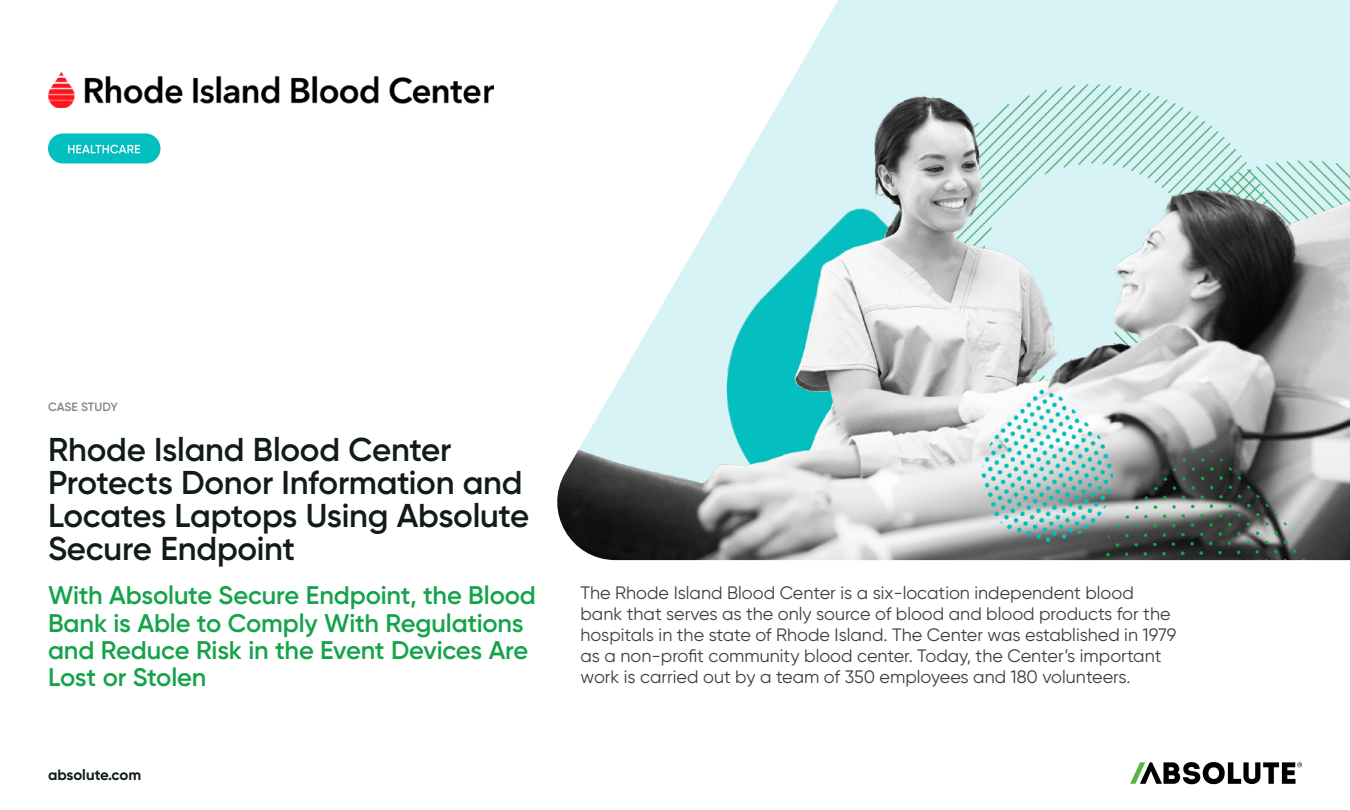
<style>
.page{position:relative;width:1350px;height:810px;background:#fff}
.page>*{position:absolute;margin:0;border:0;box-sizing:border-box;transform-origin:0 0}
.t1{font:600 33px/33px "Gilroy";letter-spacing:-.01em;color:#111c18}
.t2{font:600 25.5px/27px "Gilroy";letter-spacing:-.005em;color:#15a34a}
.t3{font:18px/21px "Gilroy";color:#39423e}
.t4{font:700 15px "Gilroy";color:#111c18}
.t5{font:600 12px "Gilroy";color:#808784}
</style>
<div class="page">
<svg style="left:1130px;top:762px;width:172px;height:22px"></svg>
<img style="left:557px;top:0;width:793px;height:560px">
<img style="left:48px;top:72px;width:445px;height:36px">
<div style="left:48px;top:134px;width:112px;height:30px;background:#04bfbf;border-radius:15px"></div>
<svg style="left:68px;top:145px;width:72px;height:8px"></svg>
<p class="t5" style="left:48px;top:399px;width:71px">CASE STUDY</p>
<h1 class="t1" style="left:48px;top:433px;width:483px">Rhode Island Blood Center<br>Protects Donor Information and<br>Locates Laptops Using Absolute<br>Secure Endpoint</h1>
<h2 class="t2" style="left:48px;top:582px;width:490px">With Absolute Secure Endpoint, the Blood Bank is Able to Comply With Regulations and Reduce Risk in the Event Devices Are Lost or Stolen</h2>
<p class="t4" style="left:48px;top:765px;width:95px">absolute.com</p>
<p class="t3" style="left:580px;top:582px;width:597px">The Rhode Island Blood Center is a six-location independent blood bank that serves as the only source of blood and blood products for the hospitals in the state of Rhode Island. The Center was established in 1979 as a non-profit community blood center. Today, the Center’s important work is carried out by a team of 350 employees and 180 volunteers.</p>
</div>
